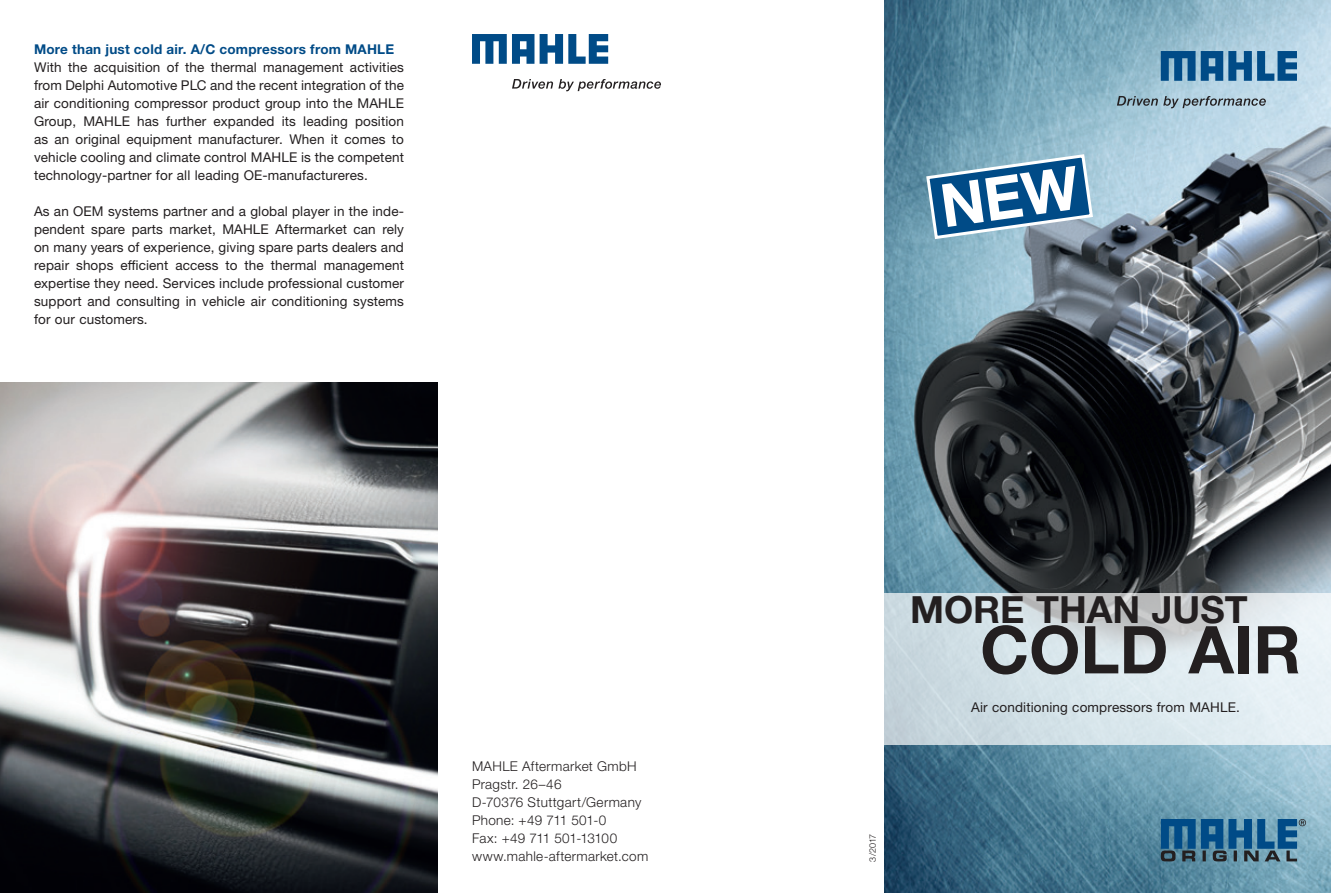
<style>
.page{position:relative;width:1331px;height:893px;background:#fff}
.page>*{position:absolute;margin:0;border:0;box-sizing:border-box;transform-origin:0 0}
.t1{font:700 66px "Helvetica Neue LTW1 G";color:#231f20}
.t2{font:700 37.5px "Helvetica Neue LTW1 G";color:#231f20}
.t3{font:13.5px/18px "Helvetica Neue LTW1 G";letter-spacing:.01em;color:#231f20;text-align:justify}
.t4{font:300 13.5px/18px "Helvetica Neue LTW1 G";letter-spacing:.025em;color:#231f20}
.t5{font:700 13.5px "Helvetica Neue LTW1 G";letter-spacing:.015em;color:#004b87}
.t6{font:300 9px "Helvetica Neue LTW1 G";color:#231f20}
</style>
<div class="page">
<img style="left:0;top:383px;width:438px;height:510px">
<img style="left:884px;top:0;width:447px;height:893px">
<svg style="left:884px;top:593px;width:447px;height:152px;background:#d6e1e6"></svg>
<svg style="left:1117px;top:96px;width:149px;height:12px;background:#8ba2ae"></svg>
<svg style="left:1161px;top:51px;width:136px;height:30px;background:#3d79a6"></svg>
<svg style="left:1161px;top:819px;width:145px;height:42px;background:#366d90"></svg>
<svg style="left:512px;top:79px;width:149px;height:12px"></svg>
<svg style="left:472px;top:34px;width:136px;height:30px"></svg>
<svg style="left:924px;top:152px;width:171px;height:89px;background:#437aa3"></svg>
<p class="t5" style="left:34px;top:41px;width:362px">More than just cold air. A/C compressors from MAHLE</p>
<p class="t3" style="left:34px;top:58px;width:371px">With the acquisition of the thermal management activities from Delphi Automotive PLC and the recent integration of the air conditioning compressor product group into the MAHLE Group, MAHLE has further expanded its leading position as an original equipment manufacturer. When it comes to vehicle cooling and climate control MAHLE is the competent technology-partner for all leading OE-manufactureres.</p>
<p class="t3" style="left:34px;top:202px;width:371px">As an OEM systems partner and a global player in the inde&shy;pendent spare parts market, MAHLE Aftermarket can rely on many years of experience, giving spare parts dealers and repair shops efficient access to the thermal management expertise they need. Services include professional customer support and consulting in vehicle air conditioning systems for our customers.</p>
<p class="t4" style="left:472px;top:758px;width:178px">MAHLE Aftermarket GmbH<br>Pragstr. 26–46<br>D-70376 Stuttgart/Germany<br>Phone: +49 711 501-0<br>Fax: +49 711 501-13100 www.mahle-aftermarket.com</p>
<h2 class="t2" style="left:910px;top:586px;width:339px">MORE THAN JUST</h2>
<h1 class="t1" style="left:980px;top:609px;width:322px">COLD AIR</h1>
<p class="t3" style="left:971px;top:698px;width:270px">Air conditioning compressors from MAHLE.</p>
<p class="t6" style="left:867px;top:861px;width:29px;rotate:-90deg">3/2017</p>
</div>
